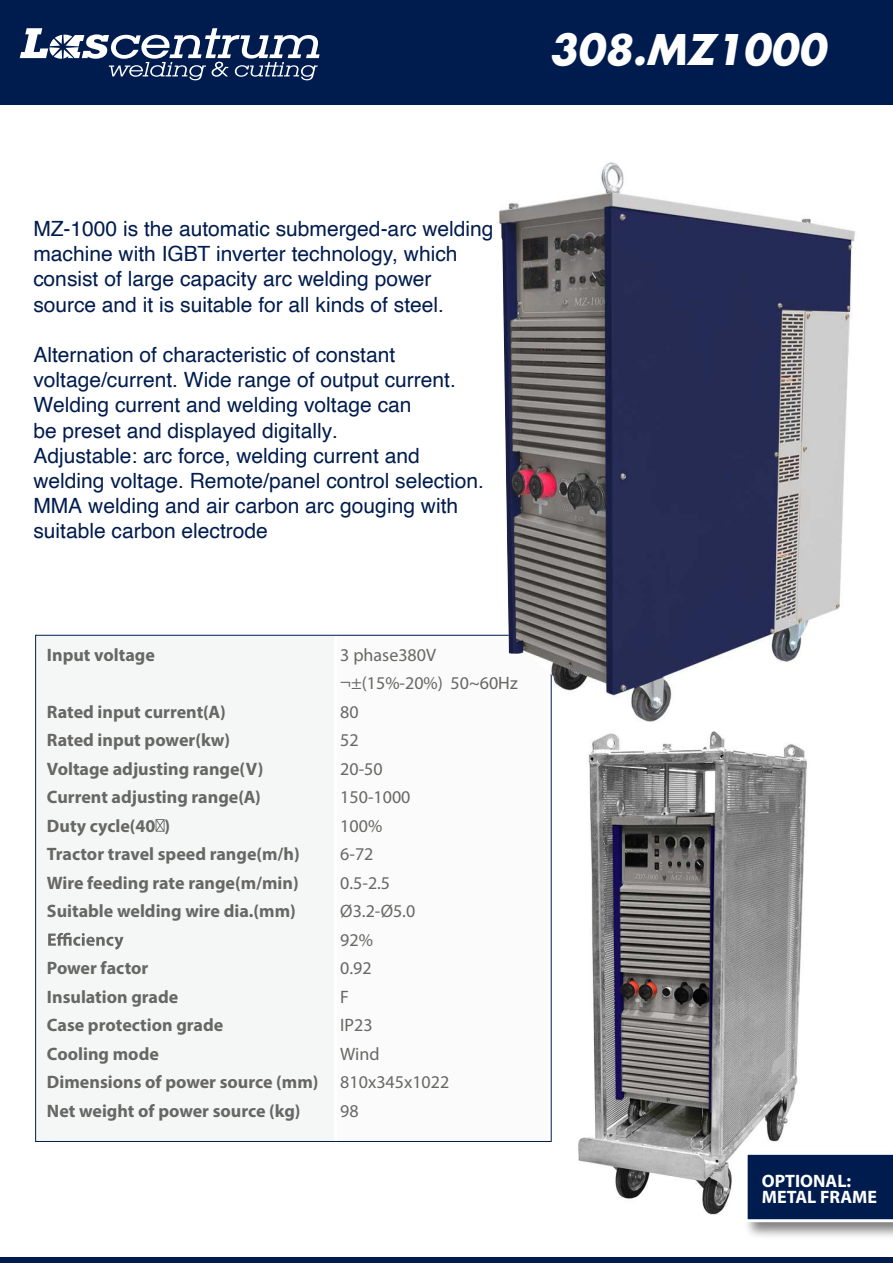
<style>
.page{position:relative;width:893px;height:1263px;background:#fff}
.page>*{position:absolute;margin:0;border:0;box-sizing:border-box;transform-origin:0 0}
.t1{font:italic 700 40.5px "Kudos S Si";color:#fff}
.t2{font:21px/25.2px "Helvetica";color:#001c4e}
.t3{font:700 18px/28.5px "Myriad Pro";color:#676765}
.t4{font:18px/28.5px "Myriad Pro";color:#676765}
.t5{font:700 18px/16.5px "Myriad Pro";color:#fff}
</style>
<div class="page">
<img style="left:551px;top:730px;width:256px;height:485px">
<img style="left:739px;top:1146px;width:154px;height:91px">
<svg style="left:745px;top:1152px;width:148px;height:70px;background:#19325f"></svg>
<div style="left:0;top:0;width:893px;height:105px;background:#001c4e"></div>
<svg style="left:20px;top:28px;width:300px;height:52px"></svg>
<div style="left:0;top:1257px;width:893px;height:6px;background:#001c4e"></div>
<svg style="left:156px;top:819px;width:9px;height:13px"></svg>
<svg style="left:48px;top:933px;width:76px;height:17px"></svg>
<img style="left:491px;top:162px;width:364px;height:568px">
<h1 class="t1" style="left:549px;top:21px;width:278px">308.MZ1000</h1>
<p class="t2" style="left:33px;top:217px;width:462px">MZ-1000 is the automatic submerged-arc welding machine with IGBT inverter technology, which consist of large capacity arc welding power source and it is suitable for all kinds of steel.</p>
<p class="t2" style="left:33px;top:343px;width:452px">Alternation of characteristic of constant voltage/current. Wide range of output current.<br>Welding current and welding voltage can<br>be preset and displayed digitally.<br>Adjustable: arc force, welding current and welding voltage. Remote/panel control selection.<br>MMA welding and air carbon arc gouging with suitable carbon electrode</p>
<p class="t3" style="left:47px;top:640px;width:109px">Input voltage</p>
<p class="t3" style="left:47px;top:697px;width:254px">Rated input current(A)<br>Rated input power(kw)<br>Voltage adjusting range(V)<br>Current adjusting range(A)<br>Duty cycle(40 )<br>Tractor travel speed range(m/h)<br>Wire feeding rate range(m/min)<br>Suitable welding wire dia.(mm)</p>
<p class="t3" style="left:47px;top:953px;width:273px">Power factor<br>Insulation grade<br>Case protection grade<br>Cooling mode<br>Dimensions of power source (mm)<br>Net weight of power source (kg)</p>
<p class="t4" style="left:340px;top:640px;width:179px">3 phase380V ¬±(15%-20%) 50~60Hz<br>80<br>52<br>20-50<br>150-1000<br>100%<br>6-72<br>0.5-2.5<br>Ø3.2-Ø5.0<br>92%<br>0.92<br>F<br>IP23<br>Wind<br>810x345x1022<br>98</p>
<p class="t5" style="left:762px;top:1172px;width:117px">OPTIONAL:<br>METAL FRAME</p>
</div>
